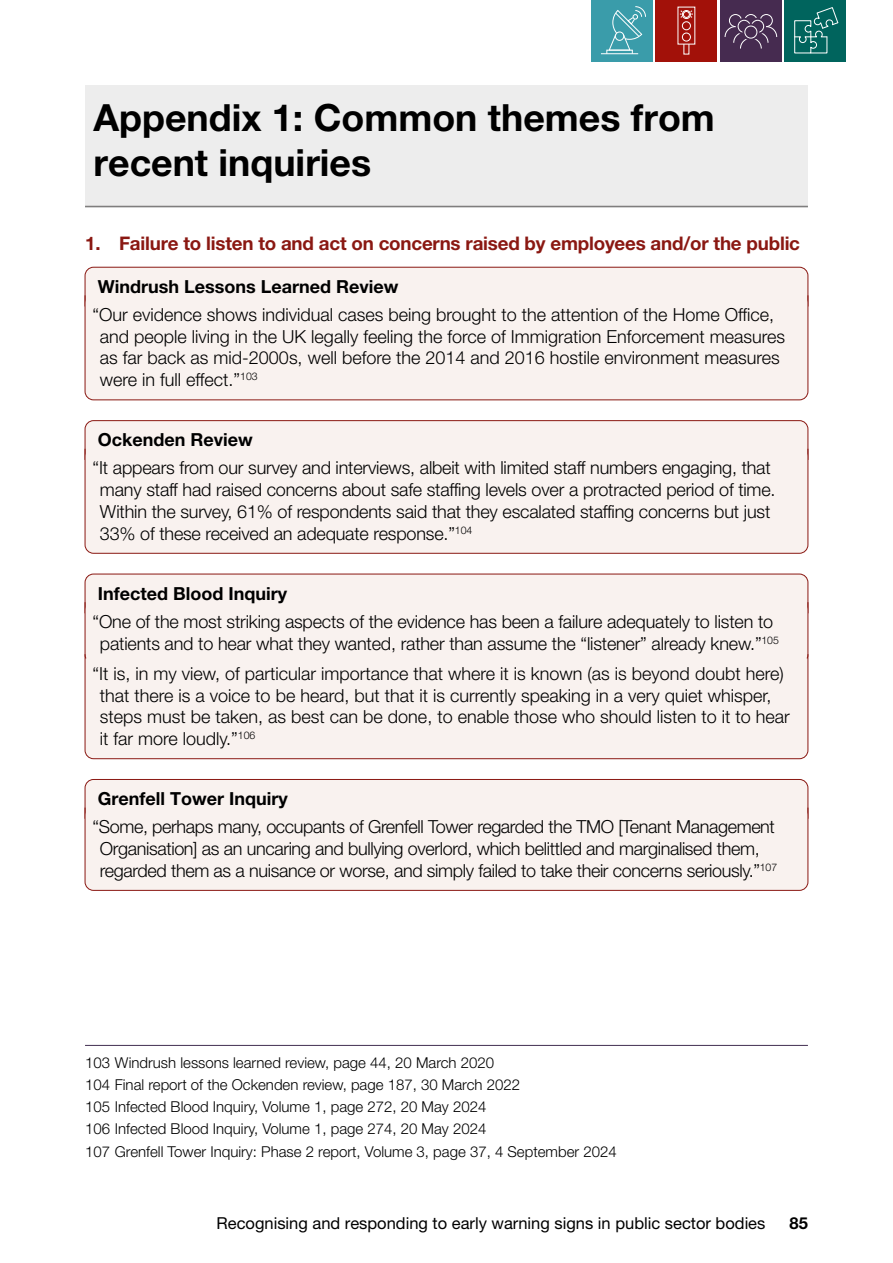
<style>
.page{position:relative;width:893px;height:1263px;background:#fff}
.page>*{position:absolute;margin:0;border:0;box-sizing:border-box;transform-origin:0 0}
.H1___Grey{font:700 37.5px/45px "Helvetica Neue LT Pro";color:#000}
.H3__tag_H2____Apendix_1___Numbered{font:700 18.75px "Helvetica Neue LT Pro";letter-spacing:-.01em;color:#8a1812}
.Box___Red___Annex___Quote{font:300 18px/21.8px "Helvetica Neue LT Pro";letter-spacing:-.01em;color:#000}
.Box___Red____Annex___Heading__tag_H3{font:700 18px "Helvetica Neue LT Pro";color:#000}
.t1{font:16.5px "Helvetica Neue LT Pro";color:#000}
.t2{font:700 16.5px "Helvetica Neue LT Pro";color:#000}
.Footnote{font:300 15px "Helvetica Neue LT Pro";color:#000}
</style>
<div class="page">
<div style="left:591px;top:0;width:62px;height:62px;background:#3a9caa"></div>
<div style="left:655px;top:0;width:62px;height:62px;background:#a21109"></div>
<div style="left:720px;top:0;width:62px;height:62px;background:#462b50"></div>
<div style="left:784px;top:0;width:62px;height:62px;background:#00645d"></div>
<svg style="left:794px;top:7px;width:45px;height:47px"></svg>
<svg style="left:608px;top:6px;width:38px;height:45px"></svg>
<hr style="left:601px;top:53px;width:37px;height:1px;background:#fff">
<div style="left:682px;top:10px;width:9px;height:9px;border:1px solid #fff;border-radius:50%"></div>
<div style="left:682px;top:21px;width:9px;height:9px;border:1px solid #fff;border-radius:50%"></div>
<div style="left:682px;top:33px;width:9px;height:8px;border:1px solid #fff;border-radius:50%"></div>
<div style="left:683px;top:11px;width:7px;height:7px;border:1px solid #fff;border-radius:50%"></div>
<svg style="left:680px;top:10px;width:3px;height:8px"></svg>
<svg style="left:690px;top:10px;width:3px;height:8px"></svg>
<div style="left:744px;top:14px;width:13px;height:13px;border:1px solid #fff;border-radius:50%"></div>
<div style="left:760px;top:14px;width:13px;height:13px;border:1px solid #fff;border-radius:50%"></div>
<div style="left:729px;top:14px;width:13px;height:13px;border:1px solid #fff;border-radius:50%"></div>
<svg style="left:724px;top:26px;width:53px;height:23px"></svg>
<svg style="left:749px;top:18px;width:17px;height:17px"></svg>
<svg style="left:736px;top:18px;width:17px;height:17px"></svg>
<div style="left:751px;top:20px;width:13px;height:13px;border:1px solid #fff;border-radius:50%"></div>
<div style="left:738px;top:20px;width:12px;height:13px;border:1px solid #fff;border-radius:50%"></div>
<svg style="left:742px;top:24px;width:17px;height:17px"></svg>
<div style="left:744px;top:26px;width:13px;height:12px;border:1px solid #fff;border-radius:50%"></div>
<div style="left:85px;top:85px;width:723px;height:123px;background:#ededed"></div>
<hr style="left:85px;top:206px;width:723px;height:1px;background:#7f7e7e">
<hr style="left:85px;top:1045px;width:723px;height:1px;background:#422f50">
<svg style="left:84px;top:266px;width:725px;height:29px"></svg>
<div style="left:84px;top:295px;width:725px;height:106px;background:#f9f2ef"></div>
<svg style="left:84px;top:420px;width:725px;height:28px"></svg>
<div style="left:84px;top:448px;width:725px;height:106px;background:#f9f2ef"></div>
<svg style="left:84px;top:573px;width:725px;height:28px"></svg>
<div style="left:84px;top:601px;width:725px;height:52px;background:#f9f2ef"></div>
<div style="left:84px;top:653px;width:725px;height:106px;background:#f9f2ef"></div>
<div style="left:84px;top:779px;width:725px;height:28px;background:#f9f2ef"></div>
<div style="left:84px;top:807px;width:725px;height:84px;background:#f9f2ef"></div>
<h1 class="H1___Grey" style="left:94px;top:94px;width:623px">Appendix 1: Common themes from recent inquiries</h1>
<h2 class="H3__tag_H2____Apendix_1___Numbered" style="left:85px;top:232px;width:716px">1. Failure to listen to and act on concerns raised by employees and/or the public</h2>
<h3 class="Box___Red____Annex___Heading__tag_H3" style="left:98px;top:275px;width:302px">Windrush Lessons Learned Review</h3>
<p class="Box___Red___Annex___Quote" style="left:100px;top:303px;width:687px;text-indent:-7px">“Our evidence shows individual cases being brought to the attention of the Home Office, and people living in the UK legally feeling the force of Immigration Enforcement measures as far back as mid-2000s, well before the 2014 and 2016 hostile environment measures were in full effect.”<sup>103</sup></p>
<h3 class="Box___Red____Annex___Heading__tag_H3" style="left:98px;top:429px;width:156px">Ockenden Review</h3>
<p class="Box___Red___Annex___Quote" style="left:100px;top:457px;width:677px;text-indent:-7px">“It appears from our survey and interviews, albeit with limited staff numbers engaging, that many staff had raised concerns about safe staffing levels over a protracted period of time.<br>Within the survey, 61% of respondents said that they escalated staffing concerns but just 33% of these received an adequate response.”<sup>104</sup></p>
<h3 class="Box___Red____Annex___Heading__tag_H3" style="left:98px;top:582px;width:191px">Infected Blood Inquiry</h3>
<p class="Box___Red___Annex___Quote" style="left:92px;top:610px;width:688px;text-align:center">“One of the most striking aspects of the evidence has been a failure adequately to listen to patients and to hear what they wanted, rather than assume the “listener” already knew.”<sup>105</sup></p>
<p class="Box___Red___Annex___Quote" style="left:100px;top:662px;width:691px;text-indent:-7px">“It is, in my view, of particular importance that where it is known (as is beyond doubt here) that there is a voice to be heard, but that it is currently speaking in a very quiet whisper, steps must be taken, as best can be done, to enable those who should listen to it to hear it far more loudly.”<sup>106</sup></p>
<h3 class="Box___Red____Annex___Heading__tag_H3" style="left:98px;top:787px;width:191px">Grenfell Tower Inquiry</h3>
<p class="Box___Red___Annex___Quote" style="left:92px;top:815px;width:686px;text-align:center">“Some, perhaps many, occupants of Grenfell Tower regarded the TMO [Tenant Management<br>Organisation] as an uncaring and bullying overlord, which belittled and marginalised them, regarded them as a nuisance or worse, and simply failed to take their concerns seriously.”<sup>107</sup></p>
<p class="Footnote" style="left:85px;top:1053px;width:411px">103 Windrush lessons learned review, page 44, 20 March 2020</p>
<p class="Footnote" style="left:85px;top:1075px;width:436px">104 Final report of the Ockenden review, page 187, 30 March 2022</p>
<p class="Footnote" style="left:85px;top:1098px;width:403px">105 Infected Blood Inquiry, Volume 1, page 272, 20 May 2024</p>
<p class="Footnote" style="left:85px;top:1120px;width:403px">106 Infected Blood Inquiry, Volume 1, page 274, 20 May 2024</p>
<p class="Footnote" style="left:85px;top:1142px;width:533px">107 Grenfell Tower Inquiry: Phase 2 report, Volume 3, page 37, 4 September 2024</p>
<p class="t1" style="left:217px;top:1213px;width:550px">Recognising and responding to early warning signs in public sector bodies</p>
<p class="t2" style="left:790px;top:1213px;width:20px">85</p>
</div>
